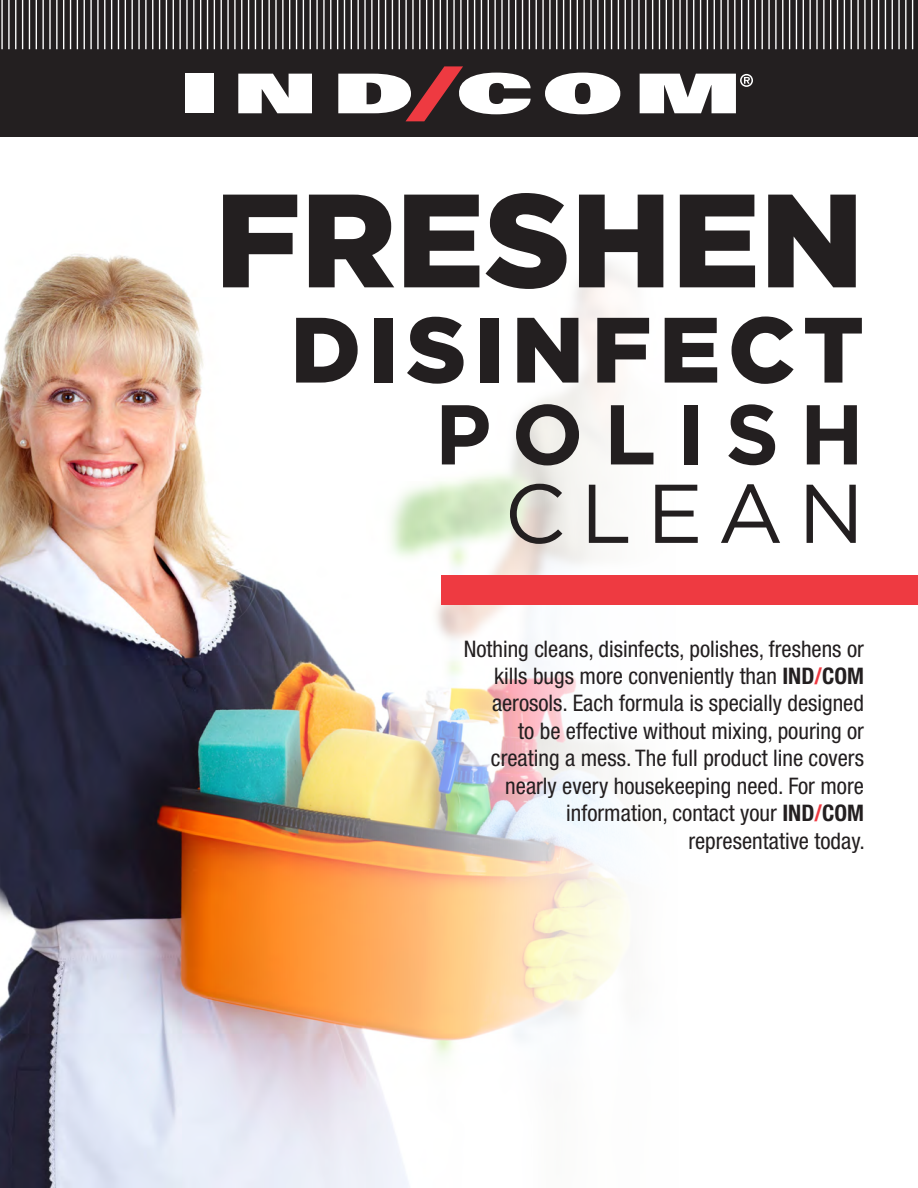
<style>
.page{position:relative;width:918px;height:1188px;background:#fff}
.page>*{position:absolute;margin:0;border:0;box-sizing:border-box;transform-origin:0 0}
.t1{font:900 132.45px "Gotham";color:#231f20}
.t2{font:900 92.55px "Gotham";letter-spacing:.08em;color:#231f20}
.t3{font:700 84.6px "Gotham";letter-spacing:.24em;color:#231f20}
.t4{font:83.1px "Gotham";letter-spacing:.18em;color:#231f20}
.t5{font:condensed 22.8px/27.5px "Helvetica Neue LT Std";color:#231f20;text-align:right}
.s1{font-weight:700}
.s2{font-weight:700;color:#ee3a41}
</style>
<div class="page">
<img style="left:0;top:136px;width:918px;height:1052px">
<div style="left:442px;top:575px;width:476px;height:29px;background:#ee3a41"></div>
<div style="left:0;top:0;width:918px;height:136px;background:#231f20"></div>
<div style="left:185px;top:74px;width:29px;height:39px;background:#fff"></div>
<svg style="left:238px;top:74px;width:74px;height:39px"></svg>
<svg style="left:338px;top:66px;width:193px;height:55px"></svg>
<svg style="left:545px;top:73px;width:75px;height:41px"></svg>
<svg style="left:640px;top:74px;width:113px;height:39px"></svg>
<hr style="left:1px;top:0;width:2px;height:49px;background:#fff">
<hr style="left:8px;top:0;width:2px;height:49px;background:#fff">
<hr style="left:15px;top:0;width:1px;height:49px;background:#fff">
<hr style="left:22px;top:0;width:1px;height:49px;background:#fff">
<hr style="left:29px;top:0;width:1px;height:49px;background:#fff">
<hr style="left:36px;top:0;width:1px;height:49px;background:#fff">
<hr style="left:42px;top:0;width:2px;height:49px;background:#fff">
<hr style="left:49px;top:0;width:2px;height:49px;background:#fff">
<hr style="left:56px;top:0;width:2px;height:49px;background:#fff">
<hr style="left:63px;top:0;width:1px;height:49px;background:#fff">
<hr style="left:70px;top:0;width:1px;height:49px;background:#fff">
<hr style="left:77px;top:0;width:1px;height:49px;background:#fff">
<hr style="left:84px;top:0;width:1px;height:49px;background:#fff">
<hr style="left:90px;top:0;width:2px;height:49px;background:#fff">
<hr style="left:97px;top:0;width:2px;height:49px;background:#fff">
<hr style="left:104px;top:0;width:1px;height:49px;background:#fff">
<hr style="left:111px;top:0;width:1px;height:49px;background:#fff">
<hr style="left:118px;top:0;width:1px;height:49px;background:#fff">
<hr style="left:125px;top:0;width:1px;height:49px;background:#fff">
<hr style="left:132px;top:0;width:1px;height:49px;background:#fff">
<hr style="left:138px;top:0;width:2px;height:49px;background:#fff">
<hr style="left:145px;top:0;width:2px;height:49px;background:#fff">
<hr style="left:152px;top:0;width:1px;height:49px;background:#fff">
<hr style="left:159px;top:0;width:1px;height:49px;background:#fff">
<hr style="left:166px;top:0;width:1px;height:49px;background:#fff">
<hr style="left:173px;top:0;width:1px;height:49px;background:#fff">
<hr style="left:179px;top:0;width:2px;height:49px;background:#fff">
<hr style="left:186px;top:0;width:2px;height:49px;background:#fff">
<hr style="left:193px;top:0;width:2px;height:49px;background:#fff">
<hr style="left:200px;top:0;width:1px;height:49px;background:#fff">
<hr style="left:207px;top:0;width:1px;height:49px;background:#fff">
<hr style="left:214px;top:0;width:1px;height:49px;background:#fff">
<hr style="left:221px;top:0;width:1px;height:49px;background:#fff">
<hr style="left:227px;top:0;width:2px;height:49px;background:#fff">
<hr style="left:234px;top:0;width:2px;height:49px;background:#fff">
<hr style="left:241px;top:0;width:1px;height:49px;background:#fff">
<hr style="left:248px;top:0;width:1px;height:49px;background:#fff">
<hr style="left:255px;top:0;width:1px;height:49px;background:#fff">
<hr style="left:262px;top:0;width:1px;height:49px;background:#fff">
<hr style="left:268px;top:0;width:2px;height:49px;background:#fff">
<hr style="left:275px;top:0;width:2px;height:49px;background:#fff">
<hr style="left:282px;top:0;width:2px;height:49px;background:#fff">
<hr style="left:289px;top:0;width:1px;height:49px;background:#fff">
<hr style="left:296px;top:0;width:1px;height:49px;background:#fff">
<hr style="left:303px;top:0;width:1px;height:49px;background:#fff">
<hr style="left:310px;top:0;width:1px;height:49px;background:#fff">
<hr style="left:316px;top:0;width:2px;height:49px;background:#fff">
<hr style="left:323px;top:0;width:2px;height:49px;background:#fff">
<hr style="left:330px;top:0;width:1px;height:49px;background:#fff">
<hr style="left:337px;top:0;width:1px;height:49px;background:#fff">
<hr style="left:344px;top:0;width:1px;height:49px;background:#fff">
<hr style="left:351px;top:0;width:1px;height:49px;background:#fff">
<hr style="left:357px;top:0;width:2px;height:49px;background:#fff">
<hr style="left:364px;top:0;width:2px;height:49px;background:#fff">
<hr style="left:371px;top:0;width:2px;height:49px;background:#fff">
<hr style="left:378px;top:0;width:1px;height:49px;background:#fff">
<hr style="left:385px;top:0;width:1px;height:49px;background:#fff">
<hr style="left:392px;top:0;width:1px;height:49px;background:#fff">
<hr style="left:399px;top:0;width:1px;height:49px;background:#fff">
<hr style="left:405px;top:0;width:2px;height:49px;background:#fff">
<hr style="left:412px;top:0;width:2px;height:49px;background:#fff">
<hr style="left:419px;top:0;width:1px;height:49px;background:#fff">
<hr style="left:426px;top:0;width:1px;height:49px;background:#fff">
<hr style="left:433px;top:0;width:1px;height:49px;background:#fff">
<hr style="left:440px;top:0;width:1px;height:49px;background:#fff">
<hr style="left:447px;top:0;width:1px;height:49px;background:#fff">
<hr style="left:453px;top:0;width:2px;height:49px;background:#fff">
<hr style="left:460px;top:0;width:2px;height:49px;background:#fff">
<hr style="left:467px;top:0;width:1px;height:49px;background:#fff">
<hr style="left:474px;top:0;width:1px;height:49px;background:#fff">
<hr style="left:481px;top:0;width:1px;height:49px;background:#fff">
<hr style="left:488px;top:0;width:1px;height:49px;background:#fff">
<hr style="left:494px;top:0;width:2px;height:49px;background:#fff">
<hr style="left:501px;top:0;width:2px;height:49px;background:#fff">
<hr style="left:508px;top:0;width:2px;height:49px;background:#fff">
<hr style="left:515px;top:0;width:1px;height:49px;background:#fff">
<hr style="left:522px;top:0;width:1px;height:49px;background:#fff">
<hr style="left:529px;top:0;width:1px;height:49px;background:#fff">
<hr style="left:536px;top:0;width:1px;height:49px;background:#fff">
<hr style="left:542px;top:0;width:2px;height:49px;background:#fff">
<hr style="left:549px;top:0;width:2px;height:49px;background:#fff">
<hr style="left:556px;top:0;width:1px;height:49px;background:#fff">
<hr style="left:563px;top:0;width:1px;height:49px;background:#fff">
<hr style="left:570px;top:0;width:1px;height:49px;background:#fff">
<hr style="left:577px;top:0;width:1px;height:49px;background:#fff">
<hr style="left:583px;top:0;width:2px;height:49px;background:#fff">
<hr style="left:590px;top:0;width:2px;height:49px;background:#fff">
<hr style="left:597px;top:0;width:2px;height:49px;background:#fff">
<hr style="left:604px;top:0;width:1px;height:49px;background:#fff">
<hr style="left:611px;top:0;width:1px;height:49px;background:#fff">
<hr style="left:618px;top:0;width:1px;height:49px;background:#fff">
<hr style="left:625px;top:0;width:1px;height:49px;background:#fff">
<hr style="left:631px;top:0;width:2px;height:49px;background:#fff">
<hr style="left:638px;top:0;width:2px;height:49px;background:#fff">
<hr style="left:645px;top:0;width:1px;height:49px;background:#fff">
<hr style="left:652px;top:0;width:1px;height:49px;background:#fff">
<hr style="left:659px;top:0;width:1px;height:49px;background:#fff">
<hr style="left:666px;top:0;width:1px;height:49px;background:#fff">
<hr style="left:673px;top:0;width:1px;height:49px;background:#fff">
<hr style="left:679px;top:0;width:2px;height:49px;background:#fff">
<hr style="left:686px;top:0;width:2px;height:49px;background:#fff">
<hr style="left:693px;top:0;width:1px;height:49px;background:#fff">
<hr style="left:700px;top:0;width:1px;height:49px;background:#fff">
<hr style="left:707px;top:0;width:1px;height:49px;background:#fff">
<hr style="left:714px;top:0;width:1px;height:49px;background:#fff">
<hr style="left:720px;top:0;width:2px;height:49px;background:#fff">
<hr style="left:727px;top:0;width:2px;height:49px;background:#fff">
<hr style="left:734px;top:0;width:1px;height:49px;background:#fff">
<hr style="left:741px;top:0;width:1px;height:49px;background:#fff">
<hr style="left:748px;top:0;width:1px;height:49px;background:#fff">
<hr style="left:755px;top:0;width:1px;height:49px;background:#fff">
<hr style="left:762px;top:0;width:1px;height:49px;background:#fff">
<hr style="left:768px;top:0;width:2px;height:49px;background:#fff">
<hr style="left:775px;top:0;width:2px;height:49px;background:#fff">
<hr style="left:782px;top:0;width:1px;height:49px;background:#fff">
<hr style="left:789px;top:0;width:1px;height:49px;background:#fff">
<hr style="left:796px;top:0;width:1px;height:49px;background:#fff">
<hr style="left:803px;top:0;width:1px;height:49px;background:#fff">
<hr style="left:809px;top:0;width:2px;height:49px;background:#fff">
<hr style="left:816px;top:0;width:2px;height:49px;background:#fff">
<hr style="left:823px;top:0;width:2px;height:49px;background:#fff">
<hr style="left:830px;top:0;width:1px;height:49px;background:#fff">
<hr style="left:837px;top:0;width:1px;height:49px;background:#fff">
<hr style="left:844px;top:0;width:1px;height:49px;background:#fff">
<hr style="left:851px;top:0;width:1px;height:49px;background:#fff">
<hr style="left:857px;top:0;width:2px;height:49px;background:#fff">
<hr style="left:864px;top:0;width:2px;height:49px;background:#fff">
<hr style="left:871px;top:0;width:1px;height:49px;background:#fff">
<hr style="left:878px;top:0;width:1px;height:49px;background:#fff">
<hr style="left:885px;top:0;width:1px;height:49px;background:#fff">
<hr style="left:892px;top:0;width:1px;height:49px;background:#fff">
<hr style="left:898px;top:0;width:2px;height:49px;background:#fff">
<hr style="left:905px;top:0;width:2px;height:49px;background:#fff">
<hr style="left:912px;top:0;width:1px;height:49px;background:#fff">
<svg style="left:323px;top:544px;width:6px;height:6px"></svg>
<p class="t1" style="left:215px;top:164px;width:651px">FRESHEN</p>
<p class="t2" style="left:290px;top:296px;width:575px">DISINFECT</p>
<p class="t3" style="left:435px;top:386px;width:431px">POLISH</p>
<p class="t4" style="left:504px;top:468px;width:361px">CLEAN</p>
<p class="t5" style="left:464px;top:635px;width:403px">Nothing cleans, disinfects, polishes, freshens or kills bugs more conveniently than <span class="s1">IND</span><span class="s2">/</span><span class="s1">COM </span>aerosols. Each formula is specially designed<br>to be effective without mixing, pouring or creating a mess. The full product line covers nearly every housekeeping need. For more information, contact your <span class="s1">IND</span><span class="s2">/</span><span class="s1">COM </span>representative today.</p>
</div>
